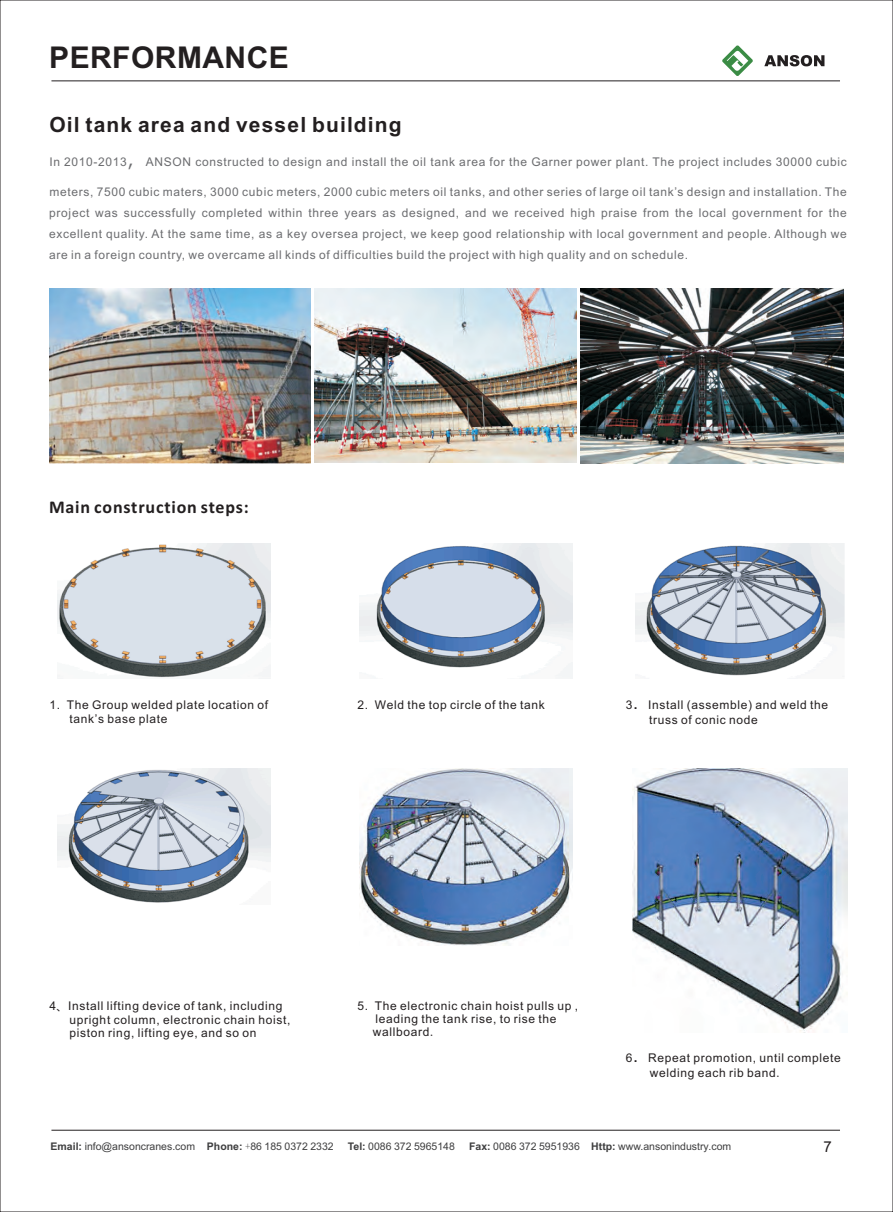
<style>
.page{position:relative;width:893px;height:1212px;background:#fff}
.page>*{position:absolute;margin:0;border:0;box-sizing:border-box;transform-origin:0 0}
.t1{font:700 30px "Arial";letter-spacing:.015em;color:#231f20}
.t2{font:700 21px "Arial";letter-spacing:.055em;color:#231f20}
.t3{font:700 18px "Calibri";letter-spacing:.045em;color:#231f20}
.t4{font:15px "Arial";color:#231f20}
.t5{font:12px/21.1px "Arial";letter-spacing:.055em;color:#6c6d70;text-align:justify}
.t6{font:12px/13.4px "Arial";letter-spacing:.055em;color:#231f20}
.t7{font:10.5px "Arial";color:#3e3e3f}
.s1{font-family:"Meiryo";font-size:18px}
.s2{font-size:18px}
.s3{font-family:"Microsoft Ya Hei"}
.s4{font-family:"Sim Sun"}
.s5{font-weight:700}
</style>
<div class="page">
<hr style="left:51px;top:1130px;width:789px;height:1px;background:#231f20">
<hr style="left:51px;top:80px;width:789px;height:1px;background:#231f20">
<img style="left:315px;top:289px;width:262px;height:173px">
<img style="left:580px;top:289px;width:264px;height:175px">
<img style="left:49px;top:289px;width:261px;height:174px">
<img style="left:57px;top:543px;width:214px;height:136px">
<img style="left:359px;top:543px;width:214px;height:136px">
<img style="left:635px;top:543px;width:210px;height:134px">
<img style="left:57px;top:769px;width:214px;height:134px">
<img style="left:359px;top:769px;width:214px;height:176px">
<img style="left:633px;top:768px;width:214px;height:265px">
<svg style="left:722px;top:45px;width:31px;height:31px"></svg>
<svg style="left:764px;top:55px;width:60px;height:11px"></svg>
<h1 class="t1" style="left:49px;top:46px;width:241px">PERFORMANCE</h1>
<h2 class="t2" style="left:49px;top:117px;width:354px">Oil tank area and vessel building</h2>
<p class="t5" style="left:49px;top:152px;width:799px">In 2010-2013<span class="s1">，</span>ANSON constructed to design and install the oil tank area for the Garner power plant. The project includes 30000 cubic</p>
<p class="t5" style="left:49px;top:182px;width:799px">meters, 7500 cubic maters, 3000 cubic meters, 2000 cubic meters oil tanks, and other series of large oil tank’s design and installation. The project was successfully completed within three years as designed, and we received high praise from the local government for the excellent quality. At the same time, as a key oversea project, we keep good relationship with local government and people. Although we are in a foreign country, we overcame all kinds of difficulties build the project with high quality and on schedule.</p>
<h3 class="t3" style="left:49px;top:500px;width:201px">Main construction steps:</h3>
<p class="t6" style="left:70px;top:700px;width:200px;text-indent:-20px">1. The Group welded plate location of tank’s base plate</p>
<p class="t6" style="left:358px;top:700px;width:189px">2. Weld the top circle of the tank</p>
<p class="t6" style="left:649px;top:699px;width:181px;line-height:14.7px;text-indent:-23px">3<span class="s2">.</span> Install (assemble) and weld the truss of conic node</p>
<p class="t6" style="left:70px;top:1000px;width:222px;text-indent:-20px">4<span class="s3">、</span>Install lifting device of tank, including upright column, electronic chain hoist, piston ring, lifting eye, and so on</p>
<p class="t6" style="left:373px;top:1000px;width:207px;text-indent:-15px">5. The electronic chain hoist pulls up , leading the tank rise, to rise the wallboard<span class="s4">.</span></p>
<p class="t6" style="left:650px;top:1052px;width:193px;line-height:14.7px;text-indent:-24px">6<span class="s2">.</span> Repeat promotion, until complete welding each rib band<span class="s4">.</span></p>
<p class="t7" style="left:51px;top:1142px;width:285px"><span class="s5">Email:</span> info@ansoncranes.com <span class="s5">Phone:</span> <span class="s4">+</span>86 185 0372 2332</p>
<p class="t7" style="left:348px;top:1142px;width:109px"><span class="s5">Tel:</span> 0086 372 5965148</p>
<p class="t7" style="left:469px;top:1142px;width:264px"><span class="s5">Fax:</span> 0086 372 5951936 <span class="s5">Http:</span> www.ansonindustry.com</p>
<p class="t4" style="left:823px;top:1141px;width:10px">7</p>
</div>
